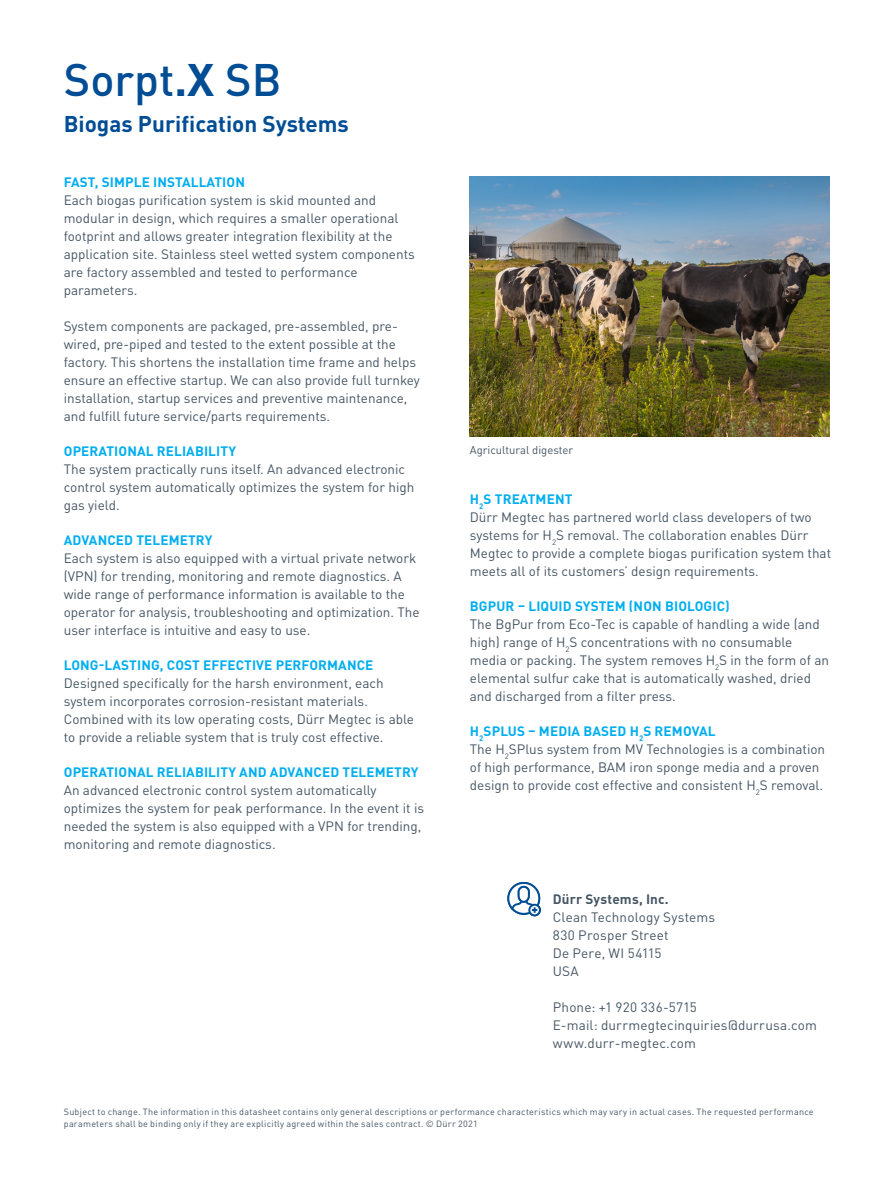
<style>
.page{position:relative;width:893px;height:1191px;background:#fff}
.page>*{position:absolute;margin:0;border:0;box-sizing:border-box;transform-origin:0 0}
.Headline_30pt{font:500 45px "DIN Pro";color:#014d95}
.Subheadline_15pt{font:700 22.5px "DIN Pro";color:#014d95}
.copy_text_9{font:13.5px/18px "DIN Pro";color:#465664}
.Intermediate_headlin{font:700 13.5px "DIN Pro";letter-spacing:.01em;color:#00aeef}
._07_Dürr_Fließtext_s{font:13.5px "DIN Pro";letter-spacing:.015em;color:#465664}
.Adress_block{font:700 13.5px "DIN Pro";letter-spacing:.01em;color:#465664}
.table_text_note{font:11.25px "DIN Pro";color:#465664}
.t1{font:9px/12px "DIN Pro";letter-spacing:.03em;color:#465664}
.s1{font-weight:700}
</style>
<div class="page">
<img style="left:470px;top:176px;width:359px;height:260px">
<div style="left:507px;top:882px;width:33px;height:32px;border:2px solid #014d95;border-radius:50%"></div>
<div style="left:528px;top:903px;width:13px;height:13px;border:2px solid #014d95;border-radius:50%"></div>
<svg style="left:510px;top:885px;width:27px;height:27px"></svg>
<p class="Headline_30pt" style="left:64px;top:45px;width:219px">Sorpt<span class="s1">.X</span> SB</p>
<p class="Subheadline_15pt" style="left:64px;top:106px;width:287px">Biogas Purification Systems</p>
<p class="Intermediate_headlin" style="left:64px;top:171px;width:183px">FAST, SIMPLE INSTALLATION</p>
<p class="copy_text_9" style="left:64px;top:190px;width:352px">Each biogas purification system is skid mounted and modular in design, which requires a smaller operational footprint and allows greater integration flexibility at the application site. Stainless steel wetted system components are factory assembled and tested to performance parameters.</p>
<p class="copy_text_9" style="left:64px;top:316px;width:358px">System components are packaged, pre-assembled, pre&shy;wired, pre-piped and tested to the extent possible at the factory. This shortens the installation time frame and helps ensure an effective startup. We can also provide full turnkey installation, startup services and preventive maintenance, and fulfill future service/parts requirements.</p>
<p class="Intermediate_headlin" style="left:64px;top:440px;width:174px">OPERATIONAL RELIABILITY</p>
<p class="copy_text_9" style="left:64px;top:459px;width:352px">The system practically runs itself. An advanced electronic control system automatically optimizes the system for high gas yield.</p>
<p class="Intermediate_headlin" style="left:64px;top:529px;width:150px">ADVANCED TELEMETRY</p>
<p class="copy_text_9" style="left:64px;top:548px;width:357px">Each system is also equipped with a virtual private network (VPN) for trending, monitoring and remote diagnostics. A wide range of performance information is available to the operator for analysis, troubleshooting and optimization. The user interface is intuitive and easy to use.</p>
<p class="Intermediate_headlin" style="left:64px;top:654px;width:311px">LONG-LASTING, COST EFFECTIVE PERFORMANCE</p>
<p class="copy_text_9" style="left:64px;top:673px;width:352px">Designed specifically for the harsh environment, each system incorporates corrosion-resistant materials.<br>Combined with its low operating costs, Dürr Megtec is able to provide a reliable system that is truly cost effective.</p>
<p class="Intermediate_headlin" style="left:64px;top:761px;width:356px">OPERATIONAL RELIABILITY AND ADVANCED TELEMETRY</p>
<p class="copy_text_9" style="left:64px;top:780px;width:362px">An advanced electronic control system automatically optimizes the system for peak performance. In the event it is needed the system is also equipped with a VPN for trending, monitoring and remote diagnostics.</p>
<p class="table_text_note" style="left:470px;top:441px;width:105px">Agricultural digester</p>
<p class="Intermediate_headlin" style="left:470px;top:488px;width:104px">H<sub>2</sub>S TREATMENT</p>
<p class="copy_text_9" style="left:470px;top:507px;width:363px">Dürr Megtec has partnered world class developers of two systems for H<sub>2</sub>S removal. The collaboration enables Dürr Megtec to provide a complete biogas purification system that meets all of its customers’ design requirements.</p>
<p class="Intermediate_headlin" style="left:470px;top:595px;width:261px">BGPUR – LIQUID SYSTEM (NON BIOLOGIC)</p>
<p class="copy_text_9" style="left:470px;top:614px;width:361px">The BgPur from Eco-Tec is capable of handling a wide (and high) range of H<sub>2</sub>S concentrations with no consumable media or packing. The system removes H<sub>2</sub>S in the form of an elemental sulfur cake that is automatically washed, dried and discharged from a filter press.</p>
<p class="Intermediate_headlin" style="left:470px;top:720px;width:247px">H<sub>2</sub>SPLUS – MEDIA BASED H<sub>2</sub>S REMOVAL</p>
<p class="copy_text_9" style="left:470px;top:739px;width:357px">The H<sub>2</sub>SPlus system from MV Technologies is a combination of high performance, BAM iron sponge media and a proven design to provide cost effective and consistent H<sub>2</sub>S removal.</p>
<p class="Adress_block" style="left:553px;top:888px;width:117px">Dürr Systems, Inc.</p>
<p class="_07_Dürr_Fließtext_s" style="left:553px;top:906px;width:164px">Clean Technology Systems</p>
<p class="_07_Dürr_Fließtext_s" style="left:553px;top:924px;width:117px">830 Prosper Street</p>
<p class="_07_Dürr_Fließtext_s" style="left:553px;top:942px;width:110px">De Pere, WI 54115</p>
<p class="_07_Dürr_Fließtext_s" style="left:553px;top:960px;width:28px">USA</p>
<p class="_07_Dürr_Fließtext_s" style="left:553px;top:996px;width:146px">Phone: +1 920 336-5715</p>
<p class="_07_Dürr_Fließtext_s" style="left:553px;top:1014px;width:266px">E-mail: durrmegtecinquiries@durrusa.com</p>
<p class="_07_Dürr_Fließtext_s" style="left:553px;top:1032px;width:145px">www.durr-megtec.com</p>
<p class="t1" style="left:64px;top:1105px;width:751px">Subject to change. The information in this datasheet contains only general descriptions or performance characteristics which may vary in actual cases. The requested performance parameters shall be binding only if they are explicitly agreed within the sales contract. © Dürr 2021</p>
</div>
